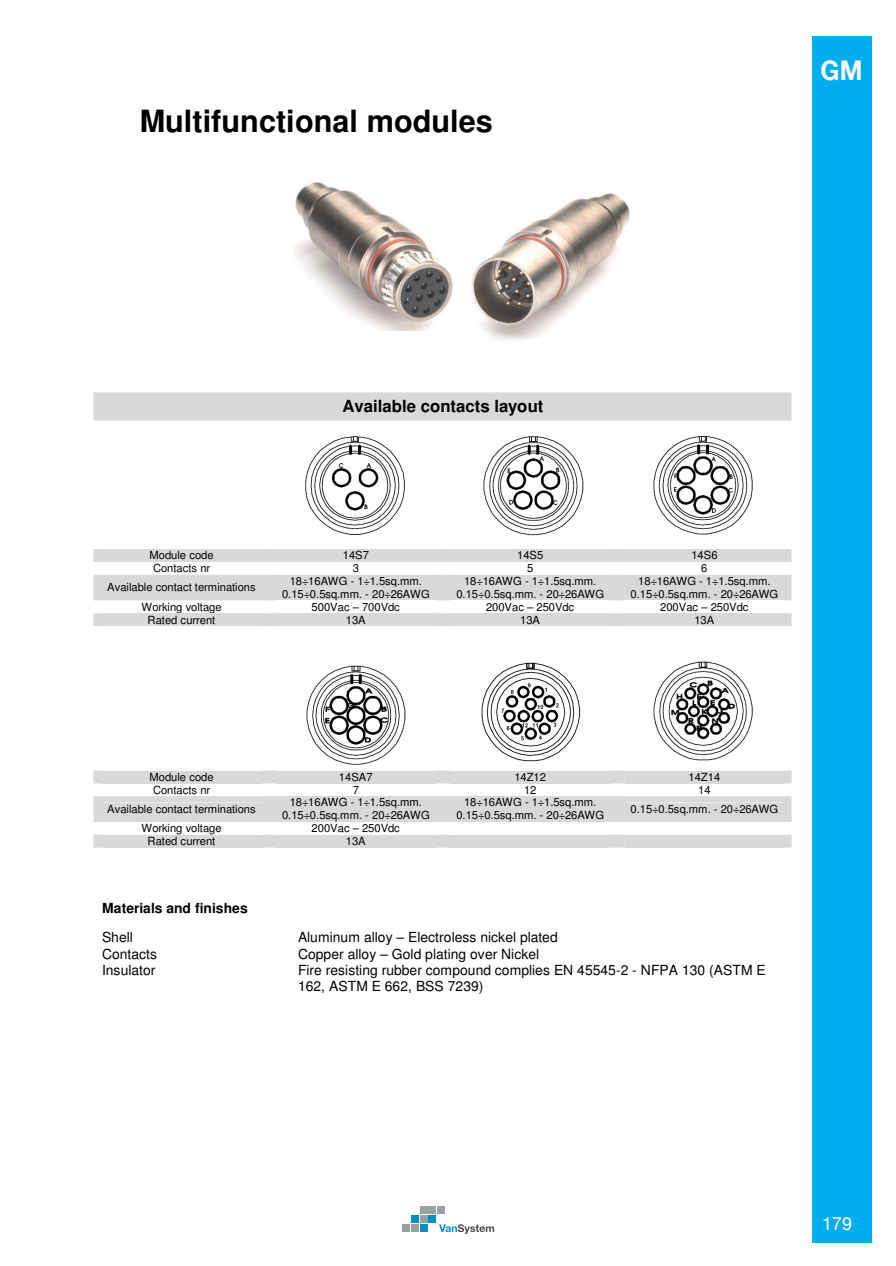
<style>
.page{position:relative;width:896px;height:1266px;background:#fff}
.page>*{position:absolute;margin:0;border:0;box-sizing:border-box;transform-origin:0 0}
.t1{font:700 30.6px "Helvetica";color:#000001}
.t2{font:700 27px "Helvetica Neue";color:#fff;scale:.93 1}
.t3{font:18px "Helvetica Neue";color:#fff}
.t4{font:700 16.8px "Helvetica";color:#000001}
.t5{font:13.95px/16px "Helvetica";color:#000001}
.t6{font:700 13.95px "Helvetica";color:#000001}
.t7{font:11.25px/12.8px "Helvetica";letter-spacing:-.005em;color:#000001;text-align:center}
</style>
<div class="page">
<svg style="left:439px;top:1224px;width:55px;height:9px"></svg>
<div style="left:420px;top:1224px;width:7px;height:7px;background:#008fc5"></div>
<div style="left:411px;top:1215px;width:7px;height:7px;background:#008fc5"></div>
<div style="left:428px;top:1215px;width:8px;height:7px;background:#008fc5"></div>
<div style="left:402px;top:1224px;width:7px;height:7px;background:#98a2a5"></div>
<div style="left:411px;top:1224px;width:7px;height:7px;background:#98a2a5"></div>
<div style="left:420px;top:1215px;width:7px;height:7px;background:#98a2a5"></div>
<div style="left:420px;top:1206px;width:7px;height:7px;background:#98a2a5"></div>
<div style="left:428px;top:1206px;width:8px;height:7px;background:#98a2a5"></div>
<div style="left:437px;top:1206px;width:8px;height:7px;background:#98a2a5"></div>
<svg style="left:93px;top:392px;width:698px;height:28px;background:#d9dad9"></svg>
<div style="left:102px;top:397px;width:682px;height:19px;background:#d8d9d8"></div>
<div style="left:93px;top:549px;width:698px;height:13px;background:#d8d9d8"></div>
<div style="left:624px;top:549px;width:160px;height:13px;background:#d8d9d8"></div>
<div style="left:93px;top:574px;width:698px;height:26px;background:#d8d9d8"></div>
<div style="left:624px;top:574px;width:160px;height:13px;background:#d8d9d8"></div>
<div style="left:624px;top:587px;width:160px;height:13px;background:#d8d9d8"></div>
<div style="left:93px;top:613px;width:698px;height:13px;background:#d8d9d8"></div>
<div style="left:624px;top:613px;width:160px;height:13px;background:#d8d9d8"></div>
<svg style="left:93px;top:770px;width:698px;height:13px;background:#dadbda"></svg>
<div style="left:624px;top:770px;width:160px;height:13px;background:#d8d9d8"></div>
<div style="left:93px;top:796px;width:698px;height:26px;background:#d8d9d8"></div>
<div style="left:624px;top:802px;width:160px;height:13px;background:#d8d9d8"></div>
<svg style="left:93px;top:834px;width:698px;height:13px;background:#dadbda"></svg>
<div style="left:624px;top:834px;width:160px;height:13px;background:#d8d9d8"></div>
<img style="left:481px;top:662px;width:99px;height:100px">
<img style="left:295px;top:182px;width:158px;height:148px">
<img style="left:471px;top:193px;width:159px;height:148px">
<img style="left:305px;top:436px;width:100px;height:99px">
<img style="left:483px;top:436px;width:101px;height:100px">
<img style="left:653px;top:436px;width:100px;height:99px">
<img style="left:306px;top:665px;width:100px;height:100px">
<img style="left:653px;top:661px;width:100px;height:100px">
<div style="left:811px;top:36px;width:60px;height:1206px;background:#00aeef"></div>
<h1 class="t1" style="left:140px;top:109px;width:354px">Multifunctional modules</h1>
<h2 class="t2" style="left:820px;top:49px;width:23px">gm</h2>
<h3 class="t4" style="left:342px;top:399px;width:202px">Available contacts layout</h3>
<p class="t7" style="left:150px;top:550px;width:66px">Module code</p>
<p class="t7" style="left:343px;top:550px;width:28px">14S7</p>
<p class="t7" style="left:517px;top:550px;width:28px">14S5</p>
<p class="t7" style="left:691px;top:550px;width:28px">14S6</p>
<p class="t7" style="left:153px;top:562px;width:59px">Contacts nr</p>
<p class="t7" style="left:352px;top:562px;width:8px">3</p>
<p class="t7" style="left:527px;top:562px;width:8px">5</p>
<p class="t7" style="left:701px;top:562px;width:8px">6</p>
<p class="t7" style="left:107px;top:582px;width:150px">Available contact terminations</p>
<p class="t7" style="left:282px;top:575px;width:149px">18÷16AWG - 1÷1.5sq.mm.<br>0.15÷0.5sq.mm. - 20÷26AWG</p>
<p class="t7" style="left:456px;top:575px;width:149px">18÷16AWG - 1÷1.5sq.mm.<br>0.15÷0.5sq.mm. - 20÷26AWG</p>
<p class="t7" style="left:630px;top:575px;width:149px">18÷16AWG - 1÷1.5sq.mm.<br>0.15÷0.5sq.mm. - 20÷26AWG</p>
<p class="t7" style="left:141px;top:601px;width:82px">Working voltage</p>
<p class="t7" style="left:311px;top:601px;width:90px">500Vac – 700Vdc</p>
<p class="t7" style="left:486px;top:601px;width:90px">200Vac – 250Vdc</p>
<p class="t7" style="left:660px;top:601px;width:90px">200Vac – 250Vdc</p>
<p class="t7" style="left:148px;top:614px;width:69px">Rated current</p>
<p class="t7" style="left:346px;top:614px;width:21px">13A</p>
<p class="t7" style="left:520px;top:614px;width:21px">13A</p>
<p class="t7" style="left:694px;top:614px;width:21px">13A</p>
<p class="t7" style="left:150px;top:771px;width:66px">Module code</p>
<p class="t7" style="left:339px;top:771px;width:35px">14SA7</p>
<p class="t7" style="left:514px;top:771px;width:33px">14Z12</p>
<p class="t7" style="left:688px;top:771px;width:33px">14Z14</p>
<p class="t7" style="left:153px;top:784px;width:59px">Contacts nr</p>
<p class="t7" style="left:352px;top:784px;width:8px">7</p>
<p class="t7" style="left:524px;top:784px;width:14px">12</p>
<p class="t7" style="left:698px;top:784px;width:14px">14</p>
<p class="t7" style="left:107px;top:803px;width:150px">Available contact terminations</p>
<p class="t7" style="left:282px;top:797px;width:149px">18÷16AWG - 1÷1.5sq.mm.<br>0.15÷0.5sq.mm. - 20÷26AWG</p>
<p class="t7" style="left:456px;top:797px;width:149px">18÷16AWG - 1÷1.5sq.mm.<br>0.15÷0.5sq.mm. - 20÷26AWG</p>
<p class="t7" style="left:630px;top:803px;width:149px">0.15÷0.5sq.mm. - 20÷26AWG</p>
<p class="t7" style="left:141px;top:822px;width:82px">Working voltage</p>
<p class="t7" style="left:311px;top:822px;width:90px">200Vac – 250Vdc</p>
<p class="t7" style="left:148px;top:835px;width:69px">Rated current</p>
<p class="t7" style="left:346px;top:835px;width:21px">13A</p>
<p class="t6" style="left:102px;top:902px;width:147px">Materials and finishes</p>
<p class="t5" style="left:102px;top:930px;width:32px">Shell</p>
<p class="t5" style="left:298px;top:930px;width:261px">Aluminum alloy – Electroless nickel plated</p>
<p class="t5" style="left:102px;top:946px;width:56px">Contacts</p>
<p class="t5" style="left:298px;top:946px;width:243px">Copper alloy – Gold plating over Nickel</p>
<p class="t5" style="left:102px;top:962px;width:55px">Insulator</p>
<p class="t5" style="left:298px;top:962px;width:469px">Fire resisting rubber compound complies EN 45545-2 - NFPA 130 (ASTM E<br>162, ASTM E 662, BSS 7239)</p>
<h3 class="t3" style="left:822px;top:1210px;width:32px">179</h3>
</div>
